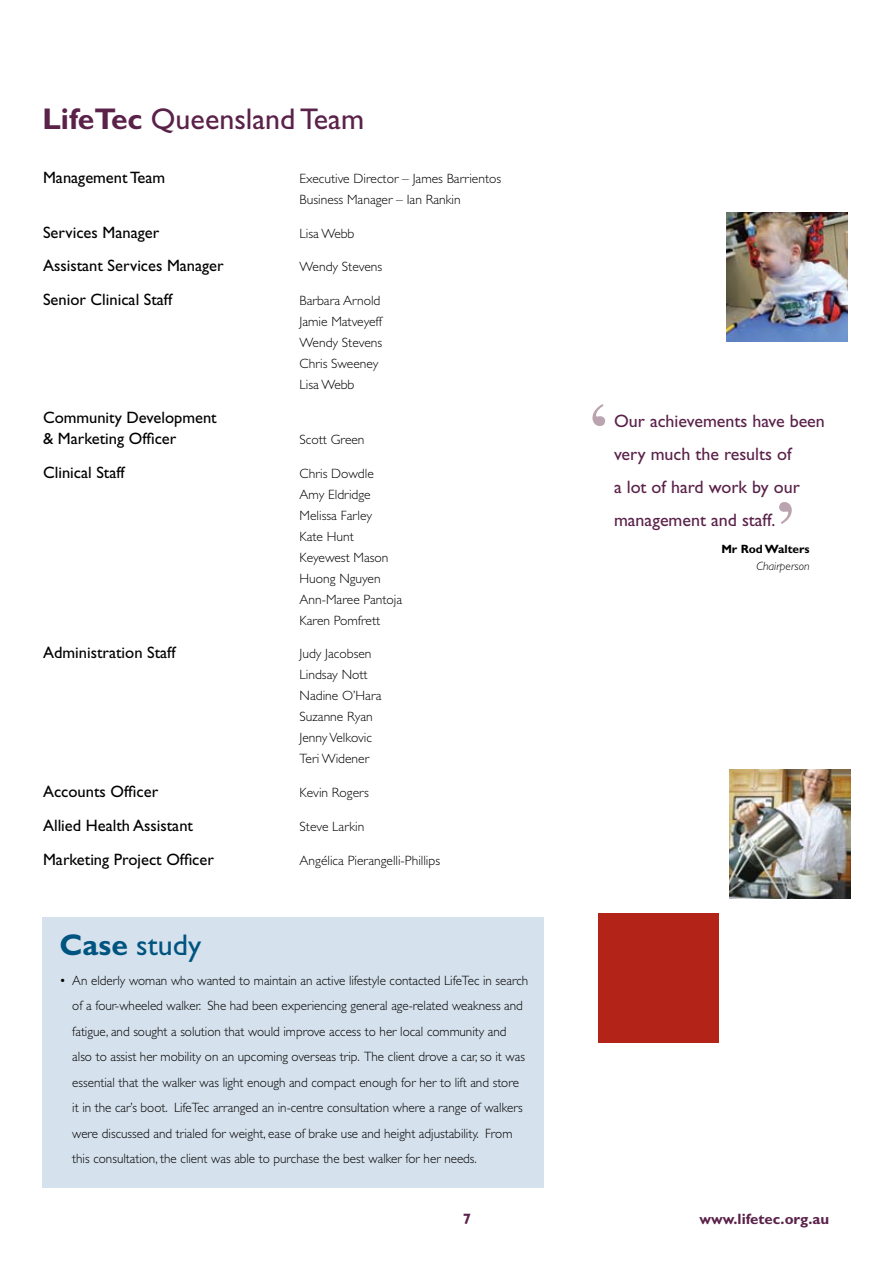
<style>
.page{position:relative;width:893px;height:1263px;background:#fff}
.page>*{position:absolute;margin:0;border:0;box-sizing:border-box;transform-origin:0 0}
.t1{font:90px "Times";color:#baa4af}
.t2{font:30px "Gill Sans";color:#5a2149}
.t3{font:30px "Gill Sans";color:#005480}
.t4{font:18px/33px "Gill Sans";color:#5a2149}
.t5{font:16.5px/21px "Gill Sans";color:#000}
.t6{font:700 15px "Gill Sans";color:#5a2149}
.t7{font:300 13.5px/21px "Gill Sans";color:#000}
.t8{font:700 12px "Gill Sans";color:#000}
.t9{font:italic 300 12px "Gill Sans";color:#000}
.s1{font-weight:700}
</style>
<div class="page">
<div style="left:43px;top:917px;width:501px;height:271px;background:#d5e1ec"></div>
<img style="left:726px;top:213px;width:121px;height:129px">
<div style="left:598px;top:913px;width:121px;height:129px;background:#b32317"></div>
<img style="left:729px;top:770px;width:121px;height:129px">
<h2 class="t2" style="left:43px;top:102px;width:323px"><span class="s1">LifeTec</span> Queensland Team</h2>
<p class="t5" style="left:43px;top:167px;width:124px">Management Team</p>
<p class="t7" style="left:300px;top:168px;width:203px">Executive Director – James Barrientos<br>Business Manager – Ian Rankin</p>
<p class="t5" style="left:43px;top:221px;width:118px">Services Manager</p>
<p class="t7" style="left:300px;top:223px;width:56px">Lisa Webb</p>
<p class="t5" style="left:43px;top:255px;width:182px">Assistant Services Manager</p>
<p class="t7" style="left:300px;top:256px;width:84px">Wendy Stevens</p>
<p class="t5" style="left:43px;top:289px;width:131px">Senior Clinical Staff</p>
<p class="t7" style="left:300px;top:290px;width:84px">Barbara Arnold<br>Jamie Matveyeff<br>Wendy Stevens<br>Chris Sweeney<br>Lisa Webb</p>
<p class="t5" style="left:43px;top:407px;width:175px">Community Development &amp; Marketing Officer</p>
<p class="t7" style="left:300px;top:429px;width:66px">Scott Green</p>
<p class="t5" style="left:43px;top:461px;width:83px">Clinical Staff</p>
<p class="t7" style="left:300px;top:463px;width:104px">Chris Dowdle<br>Amy Eldridge<br>Melissa Farley<br>Kate Hunt<br>Keyewest Mason<br>Huong Nguyen<br>Ann-Maree Pantoja<br>Karen Pomfrett</p>
<p class="t5" style="left:43px;top:642px;width:134px">Administration Staff</p>
<p class="t7" style="left:300px;top:643px;width:83px">Judy Jacobsen<br>Lindsay Nott<br>Nadine O’Hara<br>Suzanne Ryan<br>JennyVelkovic<br>Teri Widener</p>
<p class="t5" style="left:43px;top:781px;width:117px">Accounts Officer</p>
<p class="t7" style="left:300px;top:782px;width:71px">Kevin Rogers</p>
<p class="t5" style="left:43px;top:815px;width:151px">Allied Health Assistant</p>
<p class="t7" style="left:300px;top:816px;width:66px">Steve Larkin</p>
<p class="t5" style="left:43px;top:848px;width:172px">Marketing Project Officer</p>
<p class="t7" style="left:300px;top:850px;width:142px">Angélica Pierangelli-Phillips</p>
<h2 class="t3" style="left:60px;top:928px;width:143px"><span class="s1">Case</span> study</h2>
<p class="t7" style="left:72px;top:967px;width:458px;line-height:25.5px;text-indent:-13px">• An elderly woman who wanted to maintain an active lifestyle contacted LifeTec in search of a four-wheeled walker. She had been experiencing general age-related weakness and fatigue, and sought a solution that would improve access to her local community and also to assist her mobility on an upcoming overseas trip. The client drove a car, so it was essential that the walker was light enough and compact enough for her to lift and store it in the car’s boot. LifeTec arranged an in-centre consultation where a range of walkers were discussed and trialed for weight, ease of brake use and height adjustability. From this consultation, the client was able to purchase the best walker for her needs.</p>
<h1 class="t1" style="left:584px;top:350px;width:31px">‘</h1>
<h3 class="t4" style="left:614px;top:404px;width:212px">Our achievements have been very much the results of<br>a lot of hard work by our management and staff.</h3>
<p class="t8" style="left:721px;top:542px;width:90px">Mr Rod Walters</p>
<p class="t9" style="left:756px;top:559px;width:55px">Chairperson</p>
<h1 class="t1" style="left:800px;top:578px;width:31px;rotate:-180deg">‘</h1>
<p class="t6" style="left:463px;top:1209px;width:10px">7</p>
<p class="t6" style="left:699px;top:1209px;width:131px">www.lifetec.org.au</p>
</div>
